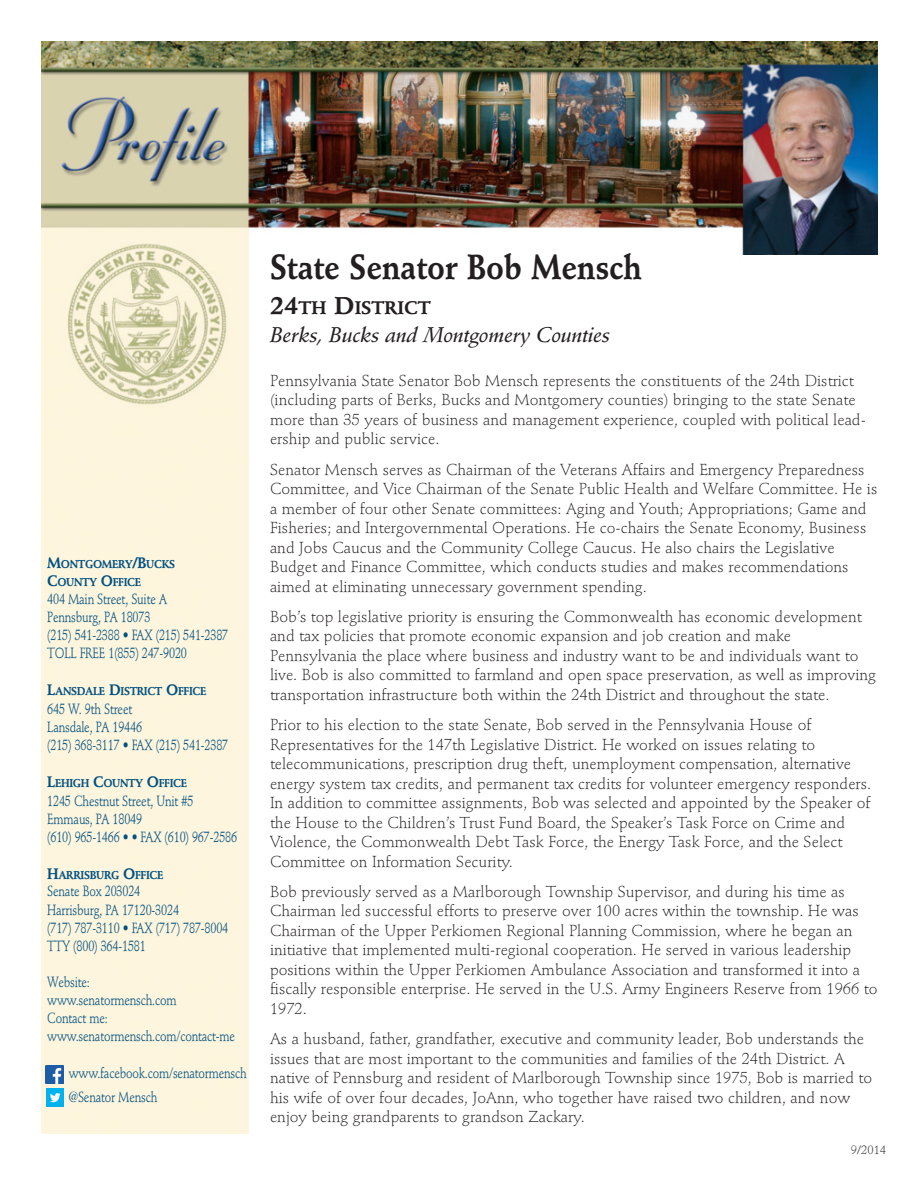
<style>
.page{position:relative;width:918px;height:1188px;background:#fff}
.page>*{position:absolute;margin:0;border:0;box-sizing:border-box;transform-origin:0 0}
.t1{font:700 34.5px "Stempel Schneidler";color:#231f20;scale:.85 1}
.t2{font:21px "Stempel Schneidler Std Med It";letter-spacing:-.01em;color:#231f20}
.t3{font:700 18px "Stempel Schneidler";color:#231f20}
.t4{font:300 15.75px/19.5px "Stempel Schneidler";color:#231f20}
.t5{font:14.7px/18.1px "Stempel Schneidler";letter-spacing:-.015em;color:#015181;scale:.8 1}
.t6{font:300 12px "Stempel Schneidler Std";color:#231f20}
.t7{font:700 11.25px/18px "Stempel Schneidler Std";letter-spacing:-.03em;color:#015181;scale:.92 1}
.s1{font-size:15px}
.s2{font-size:24px}
</style>
<div class="page">
<img style="left:41px;top:41px;width:837px;height:1093px">
<div style="left:741px;top:256px;width:146px;height:63px;background:#fff"></div>
<img style="left:46px;top:1066px;width:18px;height:17px">
<img style="left:46px;top:1089px;width:18px;height:18px">
<p class="t7" style="left:47px;top:556px;width:141px"><span class="s1">M</span>ONTGOMERY<span class="s1">/B</span>UCKS<br><span class="s1">C</span>OUNTY <span class="s1">O</span>FFICE</p>
<p class="t5" style="left:47px;top:592px;width:228px">404 Main Street, Suite A<br>Pennsburg, PA 18073<br>(215) 541-2388 • FAX (215) 541-2387<br>TOLL FREE 1(855) 247-9020</p>
<p class="t7" style="left:47px;top:682px;width:175px"><span class="s1">L</span>ANSDALE <span class="s1">D</span>ISTRICT <span class="s1">O</span>FFICE</p>
<p class="t5" style="left:47px;top:702px;width:228px">645 W. 9th Street<br>Lansdale, PA 19446<br>(215) 368-3117 • FAX (215) 541-2387</p>
<p class="t7" style="left:47px;top:774px;width:154px"><span class="s1">L</span>EHIGH <span class="s1">C</span>OUNTY <span class="s1">O</span>FFICE</p>
<p class="t5" style="left:47px;top:793px;width:239px">1245 Chestnut Street, Unit #5<br>Emmaus, PA 18049<br>(610) 965-1466 • • FAX (610) 967-2586</p>
<p class="t7" style="left:47px;top:866px;width:128px"><span class="s1">H</span>ARRISBURG <span class="s1">O</span>FFICE</p>
<p class="t5" style="left:47px;top:884px;width:228px">Senate Box 203024<br>Harrisburg, PA 17120-3024<br>(717) 787-3110 • FAX (717) 787-8004<br>TTY (800) 364-1581</p>
<p class="t5" style="left:47px;top:974px;width:237px">Website:<br>www.senatormensch.com<br>Contact me: www.senatormensch.com/contact-me</p>
<p class="t5" style="left:69px;top:1062px;width:224px;line-height:24.6px">www.facebook.com/senatormensch @Senator Mensch</p>
<h1 class="t1" style="left:270px;top:253px;width:439px">State Senator Bob Mensch</h1>
<p class="t3" style="left:270px;top:300px;width:162px"><span class="s2">24</span>TH <span class="s2">D</span>ISTRICT</p>
<h2 class="t2" style="left:270px;top:326px;width:341px">Berks, Bucks and Montgomery Counties</h2>
<p class="t4" style="left:270px;top:372px;width:597px">Pennsylvania State Senator Bob Mensch represents the constituents of the 24th District (including parts of Berks, Bucks and Montgomery counties) bringing to the state Senate more than 35 years of business and management experience, coupled with political lead&shy;ership and public service.</p>
<p class="t4" style="left:270px;top:461px;width:609px">Senator Mensch serves as Chairman of the Veterans Affairs and Emergency Preparedness Committee, and Vice Chairman of the Senate Public Health and Welfare Committee. He is a member of four other Senate committees: Aging and Youth; Appropriations; Game and Fisheries; and Intergovernmental Operations. He co-chairs the Senate Economy, Business and Jobs Caucus and the Community College Caucus. He also chairs the Legislative Budget and Finance Committee, which conducts studies and makes recommendations aimed at eliminating unnecessary government spending.</p>
<p class="t4" style="left:270px;top:608px;width:608px">Bob’s top legislative priority is ensuring the Commonwealth has economic development and tax policies that promote economic expansion and job creation and make Pennsylvania the place where business and industry want to be and individuals want to live. Bob is also committed to farmland and open space preservation, as well as improving transportation infrastructure both within the 24th District and throughout the state.</p>
<p class="t4" style="left:270px;top:717px;width:603px">Prior to his election to the state Senate, Bob served in the Pennsylvania House of Representatives for the 147th Legislative District. He worked on issues relating to telecommunications, prescription drug theft, unemployment compensation, alternative energy system tax credits, and permanent tax credits for volunteer emergency responders.<br>In addition to committee assignments, Bob was selected and appointed by the Speaker of the House to the Children’s Trust Fund Board, the Speaker’s Task Force on Crime and Violence, the Commonwealth Debt Task Force, the Energy Task Force, and the Select Committee on Information Security.</p>
<p class="t4" style="left:270px;top:883px;width:609px">Bob previously served as a Marlborough Township Supervisor, and during his time as Chairman led successful efforts to preserve over 100 acres within the township. He was Chairman of the Upper Perkiomen Regional Planning Commission, where he began an initiative that implemented multi-regional cooperation. He served in various leadership positions within the Upper Perkiomen Ambulance Association and transformed it into a fiscally responsible enterprise. He served in the U.S. Army Engineers Reserve from 1966 to 1972.</p>
<p class="t4" style="left:270px;top:1031px;width:604px">As a husband, father, grandfather, executive and community leader, Bob understands the issues that are most important to the communities and families of the 24th District. A native of Pennsburg and resident of Marlborough Township since 1975, Bob is married to his wife of over four decades, JoAnn, who together have raised two children, and now enjoy being grandparents to grandson Zackary.</p>
<p class="t6" style="left:851px;top:1143px;width:37px">9/2014</p>
</div>
